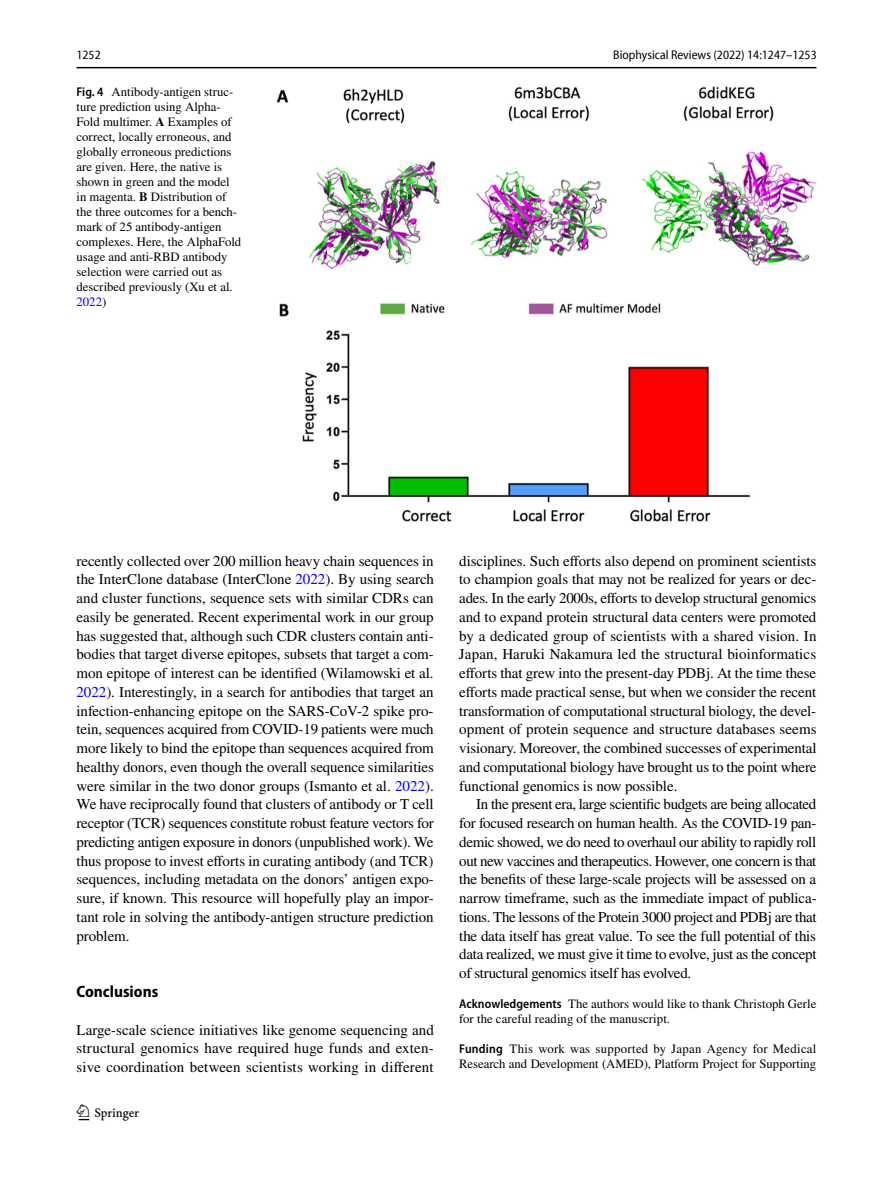
<style>
.page{position:relative;width:893px;height:1187px;background:#fff}
.page>*{position:absolute;margin:0;border:0;box-sizing:border-box;transform-origin:0 0}
.t1{font:22.5px "Springnew Regular 2";color:#000}
.t2{font:700 semi-condensed 16.5px "Myriad Pro";color:#000}
.t3{font:15px/18.8px "STIX";letter-spacing:-.005em;color:#000;text-align:justify}
.t4{font:12.75px/15px "STIX";color:#000}
.t5{font:semi-condensed 12.75px "Myriad Pro Unic";color:#000}
.s1{font-family:"Myriad Pro";font-weight:600;font-stretch:semi-condensed}
.s2{font-weight:700}
.s3{color:#00f}
</style>
<div class="page">
<hr style="left:77px;top:67px;width:739px;height:1px;background:#000">
<img style="left:276px;top:87px;width:540px;height:434px">
<p class="t5" style="left:77px;top:50px;width:26px">1252</p>
<p class="t5" style="left:613px;top:50px;width:205px">Biophysical Reviews (2022) 14:1247–1253</p>
<p class="t4" style="left:77px;top:85px;width:166px"><span class="s1">Fig. 4</span> Antibody-antigen struc&shy;ture prediction using Alpha-<br>Fold multimer. <span class="s2">A</span> Examples of correct, locally erroneous, and globally erroneous predictions are given. Here, the native is shown in green and the model in magenta. <span class="s2">B</span> Distribution of the three outcomes for a bench&shy;mark of 25 antibody-antigen complexes. Here, the AlphaFold usage and anti-RBD antibody selection were carried out as described previously (Xu et al.<br><span class="s3">2022</span>)</p>
<p class="t3" style="left:77px;top:552px;width:359px">recently collected over 200 million heavy chain sequences in the InterClone database (InterClone <span class="s3">2022</span>). By using search and cluster functions, sequence sets with similar CDRs can easily be generated. Recent experimental work in our group has suggested that, although such CDR clusters contain anti&shy;bodies that target diverse epitopes, subsets that target a com&shy;mon epitope of interest can be identified (Wilamowski et al.<br><span class="s3">2022</span>). Interestingly, in a search for antibodies that target an infection-enhancing epitope on the SARS-CoV-2 spike pro&shy;tein, sequences acquired from COVID-19 patients were much more likely to bind the epitope than sequences acquired from healthy donors, even though the overall sequence similarities were similar in the two donor groups (Ismanto et al. <span class="s3">2022</span>).<br>We have reciprocally found that clusters of antibody or T cell receptor (TCR) sequences constitute robust feature vectors for predicting antigen exposure in donors (unpublished work). We thus propose to invest efforts in curating antibody (and TCR) sequences, including metadata on the donors’ antigen expo&shy;sure, if known. This resource will hopefully play an impor&shy;tant role in solving the antibody-antigen structure prediction problem.</p>
<p class="t2" style="left:77px;top:982px;width:83px">Conclusions</p>
<p class="t3" style="left:77px;top:1021px;width:359px">Large-scale science initiatives like genome sequencing and structural genomics have required huge funds and exten&shy;sive coordination between scientists working in different</p>
<h1 class="t1" style="left:79px;top:1104px;width:62px">1 3</h1>
<p class="t3" style="left:459px;top:552px;width:359px">disciplines. Such efforts also depend on prominent scientists to champion goals that may not be realized for years or dec&shy;ades. In the early 2000s, efforts to develop structural genomics and to expand protein structural data centers were promoted by a dedicated group of scientists with a shared vision. In Japan, Haruki Nakamura led the structural bioinformatics efforts that grew into the present-day PDBj. At the time these efforts made practical sense, but when we consider the recent transformation of computational structural biology, the devel&shy;opment of protein sequence and structure databases seems visionary. Moreover, the combined successes of experimental and computational biology have brought us to the point where functional genomics is now possible.</p>
<p class="t3" style="left:459px;top:796px;width:359px;text-indent:17px">In the present era, large scientific budgets are being allocated for focused research on human health. As the COVID-19 pan&shy;demic showed, we do need to overhaul our ability to rapidly roll out new vaccines and therapeutics. However, one concern is that the benefits of these large-scale projects will be assessed on a narrow timeframe, such as the immediate impact of publica&shy;tions. The lessons of the Protein 3000 project and PDBj are that the data itself has great value. To see the full potential of this data realized, we must give it time to evolve, just as the concept of structural genomics itself has evolved.</p>
<p class="t4" style="left:459px;top:997px;width:359px"><span class="s1">Acknowledgements</span> The authors would like to thank Christoph Gerle for the careful reading of the manuscript.</p>
<p class="t4" style="left:459px;top:1042px;width:359px"><span class="s1">Funding</span> This work was supported by Japan Agency for Medical<br>Research and Development (AMED), Platform Project for Supporting</p>
</div>
